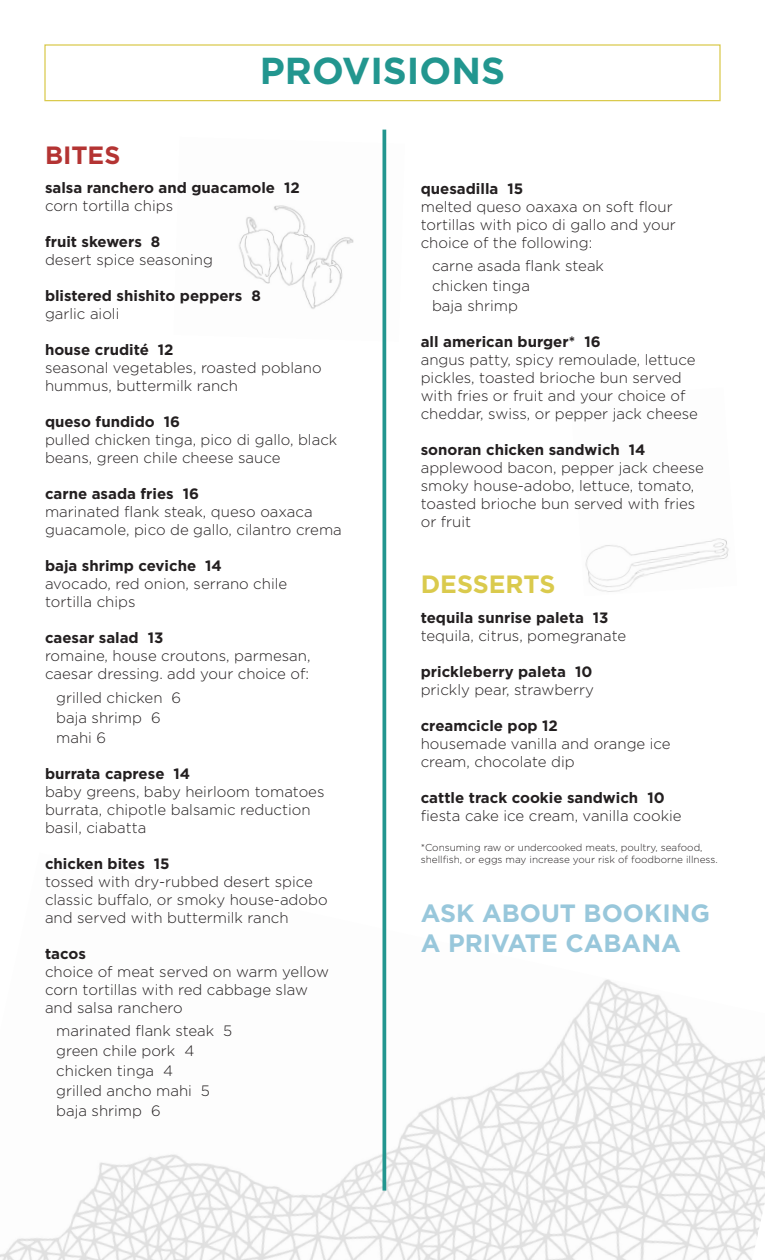
<style>
.page{position:relative;width:765px;height:1260px;background:#fff}
.page>*{position:absolute;margin:0;border:0;box-sizing:border-box;transform-origin:0 0}
.t1{font:700 37.5px "Gotham";color:#22968f}
.t2{font:700 25px/30px "Gotham";color:#98c7db}
.t3{font:700 25px "Gotham";color:#daca4d}
.t4{font:700 25px "Gotham";color:#b43433}
.t5{font:300 15px/18px "Gotham";color:#231f20}
.t6{font:700 15px "Gotham";color:#231f20}
.t7{font:300 10px/12px "Gotham";color:#231f20}
</style>
<div class="page">
<img style="left:585px;top:538px;width:144px;height:54px">
<img style="left:239px;top:137px;width:148px;height:205px">
<img style="left:0;top:853px;width:765px;height:407px">
<div style="left:44px;top:44px;width:677px;height:57px;border:1px solid #daca4d"></div>
<svg style="left:382px;top:130px;width:4px;height:1061px;background:#3da29c"></svg>
<p class="t1" style="left:260px;top:46px;width:247px">PROVISIONS</p>
<p class="t4" style="left:45px;top:139px;width:77px">BITES</p>
<p class="t6" style="left:45px;top:178px;width:256px">salsa ranchero and guacamole 12</p>
<p class="t5" style="left:45px;top:197px;width:130px">corn tortilla chips</p>
<p class="t6" style="left:45px;top:232px;width:117px">fruit skewers 8</p>
<p class="t5" style="left:45px;top:251px;width:169px">desert spice seasoning</p>
<p class="t6" style="left:45px;top:286px;width:217px">blistered shishito peppers 8</p>
<p class="t5" style="left:45px;top:305px;width:76px">garlic aioli</p>
<p class="t6" style="left:45px;top:340px;width:130px">house crudité 12</p>
<p class="t5" style="left:45px;top:359px;width:278px">seasonal vegetables, roasted poblano hummus, buttermilk ranch</p>
<p class="t6" style="left:45px;top:412px;width:137px">queso fundido 16</p>
<p class="t5" style="left:45px;top:431px;width:294px">pulled chicken tinga, pico di gallo, black beans, green chile cheese sauce</p>
<p class="t6" style="left:45px;top:484px;width:156px">carne asada fries 16</p>
<p class="t5" style="left:45px;top:503px;width:269px">marinated flank steak, queso oaxaca</p>
<p class="t5" style="left:45px;top:521px;width:298px">guacamole, pico de gallo, cilantro crema</p>
<p class="t6" style="left:45px;top:556px;width:178px">baja shrimp ceviche 14</p>
<p class="t5" style="left:45px;top:575px;width:244px">avocado, red onion, serrano chile</p>
<p class="t5" style="left:45px;top:593px;width:92px">tortilla chips</p>
<p class="t6" style="left:45px;top:628px;width:120px">caesar salad 13</p>
<p class="t5" style="left:45px;top:647px;width:267px">romaine, house croutons, parmesan,</p>
<p class="t5" style="left:45px;top:665px;width:266px">caesar dressing. add your choice of:</p>
<p class="t5" style="left:56px;top:688px;width:126px">grilled chicken 6</p>
<p class="t5" style="left:56px;top:708px;width:106px">baja shrimp 6</p>
<p class="t5" style="left:56px;top:728px;width:51px">mahi 6</p>
<p class="t6" style="left:45px;top:764px;width:147px">burrata caprese 14</p>
<p class="t5" style="left:45px;top:782px;width:281px">baby greens, baby heirloom tomatoes burrata, chipotle balsamic reduction</p>
<p class="t5" style="left:45px;top:818px;width:103px">basil, ciabatta</p>
<p class="t6" style="left:45px;top:854px;width:126px">chicken bites 15</p>
<p class="t5" style="left:45px;top:872px;width:269px">tossed with dry-rubbed desert spice</p>
<p class="t5" style="left:45px;top:890px;width:284px">classic buffalo, or smoky house-adobo and served with buttermilk ranch</p>
<p class="t6" style="left:45px;top:944px;width:42px">tacos</p>
<p class="t5" style="left:45px;top:962px;width:285px">choice of meat served on warm yellow corn tortillas with red cabbage slaw</p>
<p class="t5" style="left:45px;top:998px;width:139px">and salsa ranchero</p>
<p class="t5" style="left:56px;top:1022px;width:178px">marinated flank steak 5</p>
<p class="t5" style="left:56px;top:1042px;width:140px">green chile pork 4</p>
<p class="t5" style="left:56px;top:1062px;width:118px">chicken tinga 4</p>
<p class="t5" style="left:56px;top:1082px;width:155px">grilled ancho mahi 5</p>
<p class="t5" style="left:56px;top:1102px;width:106px">baja shrimp 6</p>
<p class="t6" style="left:421px;top:179px;width:104px">quesadilla 15</p>
<p class="t5" style="left:421px;top:197px;width:253px">melted queso oaxaxa on soft flour</p>
<p class="t5" style="left:421px;top:215px;width:257px">tortillas with pico di gallo and your</p>
<p class="t5" style="left:421px;top:233px;width:173px">choice of the following:</p>
<p class="t5" style="left:432px;top:257px;width:174px">carne asada flank steak</p>
<p class="t5" style="left:432px;top:277px;width:99px">chicken tinga</p>
<p class="t5" style="left:432px;top:297px;width:87px">baja shrimp</p>
<p class="t6" style="left:421px;top:332px;width:181px">all american burger* 16</p>
<p class="t5" style="left:421px;top:351px;width:276px">angus patty, spicy remoulade, lettuce pickles, toasted brioche bun served</p>
<p class="t5" style="left:421px;top:387px;width:266px">with fries or fruit and your choice of</p>
<p class="t5" style="left:421px;top:405px;width:279px">cheddar, swiss, or pepper jack cheese</p>
<p class="t6" style="left:421px;top:440px;width:226px">sonoran chicken sandwich 14</p>
<p class="t5" style="left:421px;top:459px;width:285px">applewood bacon, pepper jack cheese smoky house-adobo, lettuce, tomato, toasted brioche bun served with fries</p>
<p class="t5" style="left:421px;top:513px;width:52px">or fruit</p>
<p class="t3" style="left:421px;top:568px;width:136px">DESSERTS</p>
<p class="t6" style="left:421px;top:607px;width:189px">tequila sunrise paleta 13</p>
<p class="t5" style="left:421px;top:626px;width:207px">tequila, citrus, pomegranate</p>
<p class="t6" style="left:421px;top:661px;width:173px">prickleberry paleta 10</p>
<p class="t5" style="left:421px;top:680px;width:175px">prickly pear, strawberry</p>
<p class="t6" style="left:421px;top:715px;width:139px">creamcicle pop 12</p>
<p class="t5" style="left:421px;top:734px;width:251px">housemade vanilla and orange ice cream, chocolate dip</p>
<p class="t6" style="left:421px;top:787px;width:245px">cattle track cookie sandwich 10</p>
<p class="t5" style="left:421px;top:806px;width:262px">fiesta cake ice cream, vanilla cookie</p>
<p class="t7" style="left:421px;top:841px;width:298px">*Consuming raw or undercooked meats, poultry, seafood, shellfish, or eggs may increase your risk of foodborne illness.</p>
<p class="t2" style="left:421px;top:898px;width:291px">ASK ABOUT BOOKING<br>A PRIVATE CABANA</p>
</div>
